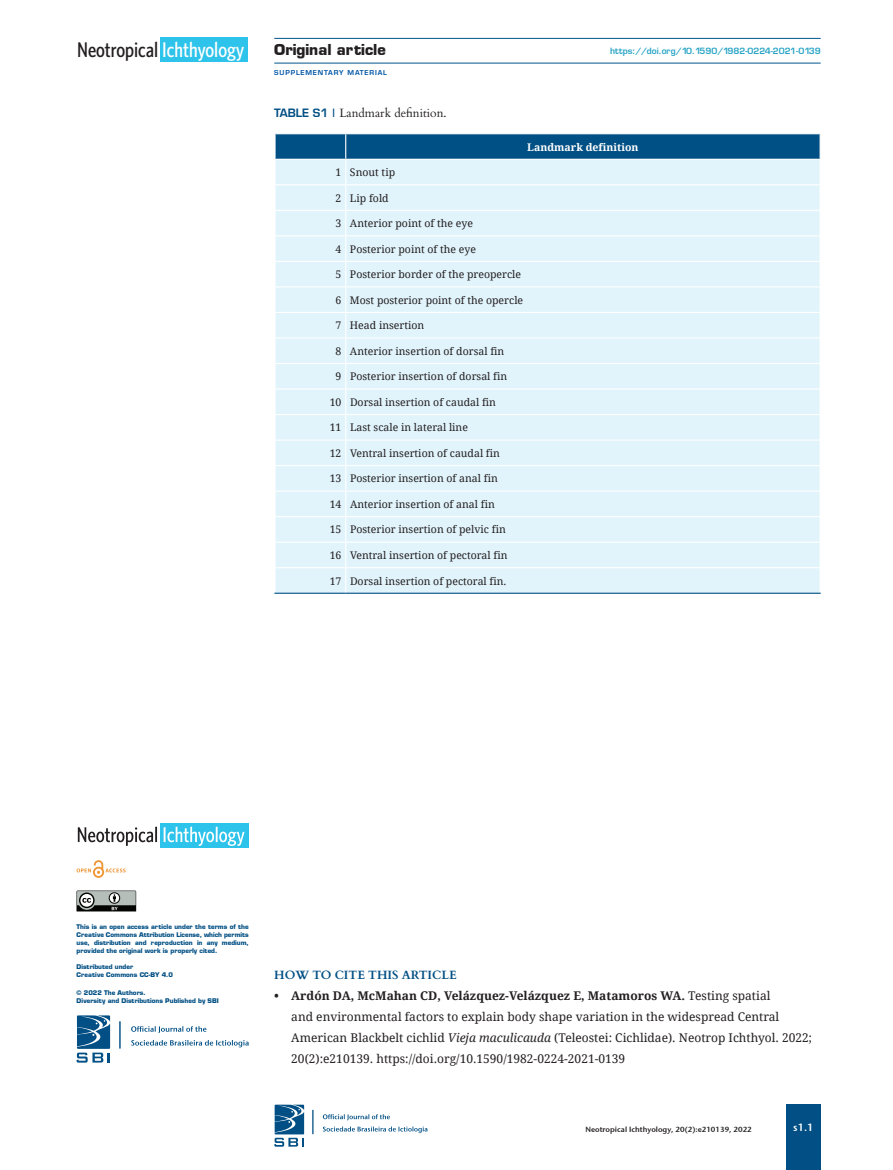
<style>
.page{position:relative;width:893px;height:1170px;background:#fff}
.page>*{position:absolute;margin:0;border:0;box-sizing:border-box;transform-origin:0 0}
.t1{font:500 21.3px "Whitney Condensed";color:#231f20}
.t2{font:700 15.75px "Eugenio";color:#231f20}
.t3{font:12px/21px "Droid Serif";color:#231f20}
.t4{font:12px "Cardo";color:#231f20}
._00_Subtitulos{font:700 12px "Cardo";color:#014f84}
.t5{font:10.5px "Droid Serif";color:#231f20}
.t6{font:700 10.5px "Droid Serif";color:#fff}
.t7{font:10.5px "Stone Sans Sem ITCTT Semi";color:#fff}
.t8{font:9px "Eugenio Medium Normal";color:#26a3c4}
.t9{font:7.5px "Stone Sans Sem ITCTT Semi";color:#231f20}
.t10{font:7.05px "Eugenio Medium Normal";letter-spacing:.12em;color:#0155a7}
.t11{font:700 6.75px/8.1px "Eugenio";color:#014f84;text-align:justify}
.s1{color:#fff}
.s2{font-family:"Eugenio Medium Normal";color:#014f84}
.s3{font-weight:700}
.s4{font-style:italic}
</style>
<div class="page">
<div style="left:786px;top:1104px;width:35px;height:65px;background:#014f84"></div>
<hr style="left:274px;top:63px;width:547px;height:1px;background:#01558c">
<hr style="left:274px;top:38px;width:547px;height:1px;background:#01558c">
<svg style="left:323px;top:1126px;width:104px;height:6px"></svg>
<svg style="left:323px;top:1114px;width:67px;height:6px"></svg>
<svg style="left:312px;top:1109px;width:1px;height:25px"></svg>
<svg style="left:274px;top:1104px;width:30px;height:42px"></svg>
<div style="left:160px;top:37px;width:88px;height:25px;background:#2dc3ea"></div>
<svg style="left:131px;top:1040px;width:118px;height:7px"></svg>
<svg style="left:131px;top:1026px;width:75px;height:7px"></svg>
<hr style="left:119px;top:1021px;width:2px;height:27px;background:#014f84">
<svg style="left:76px;top:1015px;width:34px;height:47px"></svg>
<div style="left:160px;top:822px;width:89px;height:25px;background:#2dc3ea"></div>
<svg style="left:164px;top:826px;width:81px;height:19px"></svg>
<svg style="left:78px;top:826px;width:79px;height:20px"></svg>
<svg style="left:77px;top:860px;width:49px;height:17px"></svg>
<svg style="left:77px;top:890px;width:59px;height:21px"></svg>
<svg style="left:275px;top:134px;width:546px;height:458px;background:#d6ebf5"></svg>
<hr style="left:274px;top:592px;width:72px;height:1px;background:#015085">
<hr style="left:346px;top:592px;width:475px;height:1px;background:#015085">
<h1 class="t1" style="left:77px;top:37px;width:169px">Neotropical <span class="s1">Ichthyology</span></h1>
<h2 class="t2" style="left:274px;top:40px;width:113px">Original article</h2>
<p class="t10" style="left:274px;top:68px;width:114px">SUPPLEMENTARY MATERIAL</p>
<p class="t4" style="left:274px;top:103px;width:174px"><span class="s2">TABLE S1 |</span> Landmark definition.</p>
<p class="t8" style="left:610px;top:45px;width:212px">https://doi.org/10.1590/1982-0224-2021-0139</p>
<p class="t6" style="left:527px;top:141px;width:113px">Landmark definition</p>
<p class="t5" style="left:336px;top:166px;width:7px">1</p>
<p class="t5" style="left:350px;top:166px;width:47px">Snout tip</p>
<p class="t5" style="left:336px;top:192px;width:7px">2</p>
<p class="t5" style="left:350px;top:192px;width:40px">Lip fold</p>
<p class="t5" style="left:336px;top:217px;width:7px">3</p>
<p class="t5" style="left:350px;top:217px;width:125px">Anterior point of the eye</p>
<p class="t5" style="left:336px;top:243px;width:7px">4</p>
<p class="t5" style="left:350px;top:243px;width:128px">Posterior point of the eye</p>
<p class="t5" style="left:336px;top:268px;width:7px">5</p>
<p class="t5" style="left:350px;top:268px;width:173px">Posterior border of the preopercle</p>
<p class="t5" style="left:336px;top:294px;width:7px">6</p>
<p class="t5" style="left:350px;top:294px;width:175px">Most posterior point of the opercle</p>
<p class="t5" style="left:336px;top:319px;width:7px">7</p>
<p class="t5" style="left:350px;top:319px;width:76px">Head insertion</p>
<p class="t5" style="left:336px;top:345px;width:7px">8</p>
<p class="t5" style="left:350px;top:345px;width:156px">Anterior insertion of dorsal fin</p>
<p class="t5" style="left:336px;top:370px;width:7px">9</p>
<p class="t5" style="left:350px;top:370px;width:159px">Posterior insertion of dorsal fin</p>
<p class="t5" style="left:330px;top:396px;width:13px">10</p>
<p class="t5" style="left:350px;top:396px;width:148px">Dorsal insertion of caudal fin</p>
<p class="t5" style="left:330px;top:421px;width:13px">11</p>
<p class="t5" style="left:350px;top:421px;width:120px">Last scale in lateral line</p>
<p class="t5" style="left:330px;top:447px;width:13px">12</p>
<p class="t5" style="left:350px;top:447px;width:151px">Ventral insertion of caudal fin</p>
<p class="t5" style="left:330px;top:472px;width:13px">13</p>
<p class="t5" style="left:350px;top:472px;width:149px">Posterior insertion of anal fin</p>
<p class="t5" style="left:330px;top:498px;width:13px">14</p>
<p class="t5" style="left:350px;top:498px;width:146px">Anterior insertion of anal fin</p>
<p class="t5" style="left:330px;top:523px;width:13px">15</p>
<p class="t5" style="left:350px;top:523px;width:157px">Posterior insertion of pelvic fin</p>
<p class="t5" style="left:330px;top:549px;width:13px">16</p>
<p class="t5" style="left:350px;top:549px;width:159px">Ventral insertion of pectoral fin</p>
<p class="t5" style="left:330px;top:574px;width:13px">17</p>
<p class="t5" style="left:350px;top:574px;width:158px">Dorsal insertion of pectoral fin.</p>
<p class="t11" style="left:77px;top:922px;width:174px">This is an open access article under the terms of the Creative Commons Attribution License, which permits use, distribution and reproduction in any medium, provided the original work is properly cited.</p>
<p class="t11" style="left:77px;top:963px;width:58px">Distributed under</p>
<p class="t11" style="left:77px;top:971px;width:98px">Creative Commons CC-BY 4.0</p>
<p class="t11" style="left:77px;top:988px;width:71px">© 2022 The Authors.</p>
<p class="t11" style="left:77px;top:996px;width:144px">Diversity and Distributions Published by SBI</p>
<p class="_00_Subtitulos" style="left:274px;top:964px;width:184px">HOW TO CITE THIS ARTICLE</p>
<p class="t3" style="left:291px;top:984px;width:522px;text-indent:-17px"><span class="s3">• Ardón DA, McMahan CD, Velázquez-Velázquez E, Matamoros WA.</span> Testing spatial<br>and environmental factors to explain body shape variation in the widespread Central American Blackbelt cichlid <span class="s4">Vieja maculicauda</span> (Teleostei: Cichlidae). Neotrop Ichthyol. 2022; 20(2):e210139. https://doi.org/10.1590/1982-0224-2021-0139</p>
<p class="t9" style="left:585px;top:1122px;width:168px">Neotropical Ichthyology, 20(2):e210139, 2022</p>
<p class="t7" style="left:793px;top:1118px;width:22px">s1.1</p>
</div>
